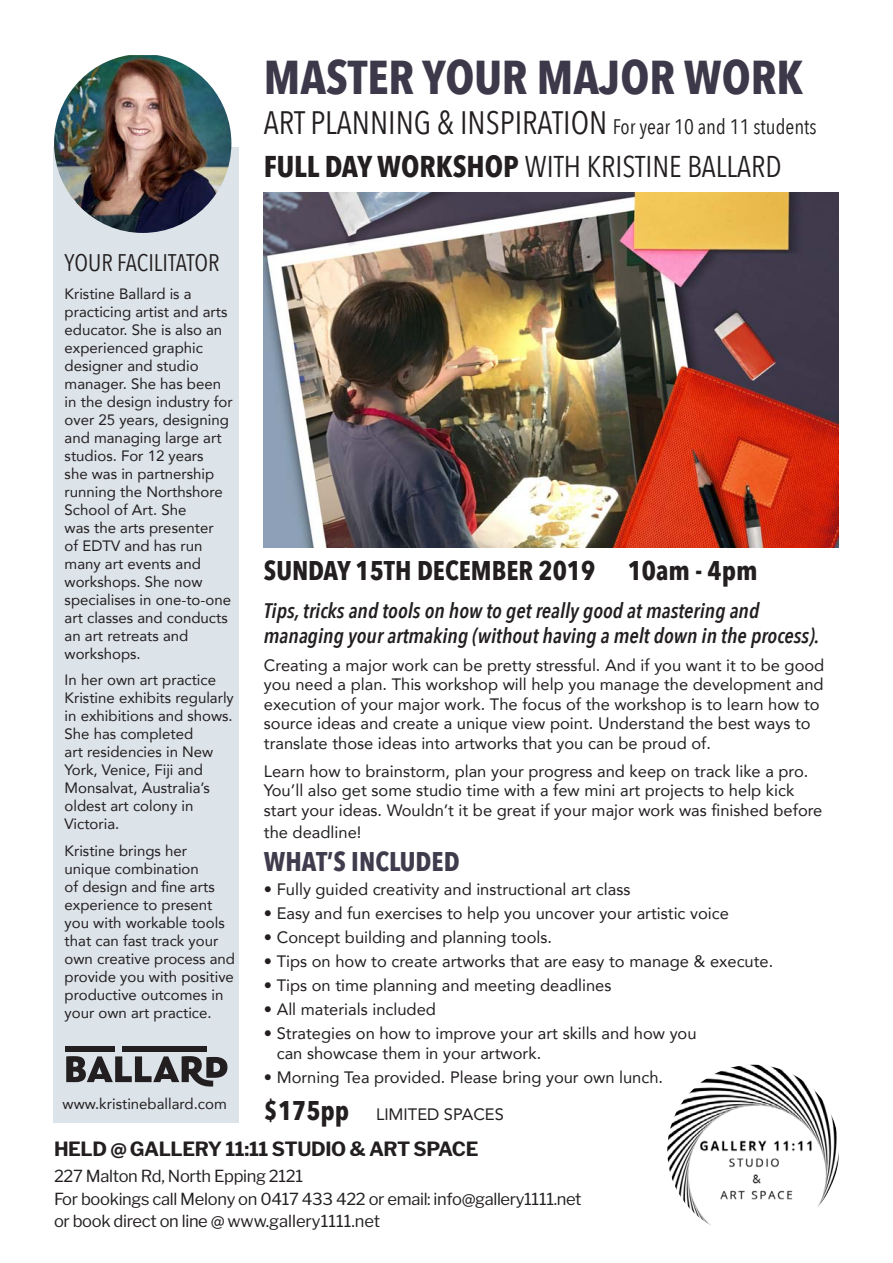
<style>
.page{position:relative;width:893px;height:1263px;background:#fff}
.page>*{position:absolute;margin:0;border:0;box-sizing:border-box;transform-origin:0 0}
.t1{font:700 47.4px "Avenir Next Condensed";color:#3d394a}
.t2{font:32.4px "Avenir Next Condensed";color:#231f20}
.t3{font:30px "Avenir Next Condensed";color:#231f20}
.t4{font:700 27px "Avenir Next Condensed";color:#231f20}
.t5{font:700 27px "Avenir Next Condensed";color:#403c4d}
.t6{font:24px "Avenir Next Condensed";color:#231f20}
.t7{font:italic 600 21px/25.2px "Avenir Next Condensed";color:#231f20}
.t8{font:700 19.5px "Libre Franklin";letter-spacing:-.02em;color:#231f20}
.t9{font:16.5px/19.5px "Avenir";color:#231f20}
.t10{font:16.5px/22.5px "Libre Franklin";letter-spacing:-.02em;color:#231f20}
.t11{font:15px/18px "Avenir";color:#231f20}
.s1{font-size:21px}
.s2{font-weight:700}
.s3{font-family:"Avenir Next Condensed";font-weight:700;font-size:27px}
</style>
<div class="page">
<img style="left:264px;top:193px;width:575px;height:355px">
<div style="left:53px;top:147px;width:186px;height:976px;background:#dce3e9"></div>
<svg style="left:66px;top:1056px;width:161px;height:31px"></svg>
<div style="left:65px;top:1046px;width:50px;height:6px;background:#231f20"></div>
<div style="left:122px;top:1046px;width:85px;height:6px;background:#231f20"></div>
<img style="left:54px;top:55px;width:177px;height:178px">
<img style="left:667px;top:1065px;width:172px;height:171px;border-radius:86px">
<h1 class="t1" style="left:264px;top:47px;width:541px">MASTER YOUR MAJOR WORK</h1>
<h2 class="t2" style="left:264px;top:102px;width:554px">ART PLANNING &amp; INSPIRATION <span class="s1">For year 10 and 11 students</span></h2>
<h3 class="t3" style="left:264px;top:147px;width:519px"><span class="s2">FULL DAY WORKSHOP</span> WITH KRISTINE BALLARD</h3>
<h3 class="t6" style="left:65px;top:247px;width:156px">YOUR FACILITATOR</h3>
<p class="t11" style="left:65px;top:285px;width:170px">Kristine Ballard is a practicing artist and arts educator. She is also an experienced graphic designer and studio manager. She has been in the design industry for over 25 years, designing and managing large art studios. For 12 years<br>she was in partnership running the Northshore<br>School of Art. She<br>was the arts presenter<br>of EDTV and has run many art events and workshops. She now specialises in one-to-one art classes and conducts an art retreats and workshops.</p>
<p class="t11" style="left:65px;top:672px;width:171px">In her own art practice<br>Kristine exhibits regularly in exhibitions and shows.<br>She has completed<br>art residencies in New<br>York, Venice, Fiji and<br>Monsalvat, Australia’s oldest art colony in<br>Victoria.</p>
<p class="t11" style="left:65px;top:842px;width:172px">Kristine brings her unique combination<br>of design and fine arts experience to present you with workable tools that can fast track your own creative process and provide you with positive productive outcomes in your own art practice.</p>
<p class="t11" style="left:63px;top:1095px;width:166px">www.kristineballard.com</p>
<h3 class="t4" style="left:264px;top:553px;width:495px">SUNDAY 15TH DECEMBER 2019 10am - 4pm</h3>
<p class="t7" style="left:264px;top:598px;width:557px">Tips, tricks and tools on how to get really good at mastering and managing your artmaking (without having a melt down in the process).</p>
<p class="t9" style="left:264px;top:656px;width:562px">Creating a major work can be pretty stressful. And if you want it to be good you need a plan. This workshop will help you manage the development and execution of your major work. The focus of the workshop is to learn how to source ideas and create a unique view point. Understand the best ways to translate those ideas into artworks that you can be proud of.</p>
<p class="t9" style="left:264px;top:762px;width:560px">Learn how to brainstorm, plan your progress and keep on track like a pro.<br>You’ll also get some studio time with a few mini art projects to help kick start your ideas. Wouldn’t it be great if your major work was finished before</p>
<p class="t9" style="left:264px;top:823px;width:99px">the deadline!</p>
<h3 class="t5" style="left:264px;top:844px;width:197px">WHAT’S INCLUDED</h3>
<p class="t9" style="left:264px;top:880px;width:368px">• Fully guided creativity and instructional art class</p>
<p class="t9" style="left:264px;top:904px;width:467px">• Easy and fun exercises to help you uncover your artistic voice</p>
<p class="t9" style="left:264px;top:928px;width:290px">• Concept building and planning tools.</p>
<p class="t9" style="left:264px;top:952px;width:511px">• Tips on how to create artworks that are easy to manage &amp; execute.</p>
<p class="t9" style="left:264px;top:976px;width:349px">• Tips on time planning and meeting deadlines</p>
<p class="t9" style="left:264px;top:1000px;width:174px">• All materials included</p>
<p class="t9" style="left:277px;top:1024px;width:421px;text-indent:-13px">• Strategies on how to improve your art skills and how you can showcase them in your artwork.</p>
<p class="t9" style="left:264px;top:1068px;width:401px">• Morning Tea provided. Please bring your own lunch.</p>
<p class="t9" style="left:264px;top:1104px;width:242px"><span class="s3">$175pp</span> LIMITED SPACES</p>
<p class="t8" style="left:54px;top:1137px;width:426px">HELD @ GALLERY 11:11 STUDIO &amp; ART SPACE</p>
<p class="t10" style="left:54px;top:1165px;width:529px">227 Malton Rd, North Epping 2121<br>For bookings call Melony on 0417 433 422 or email: info@gallery1111.net or book direct on line @ www.gallery1111.net</p>
</div>
